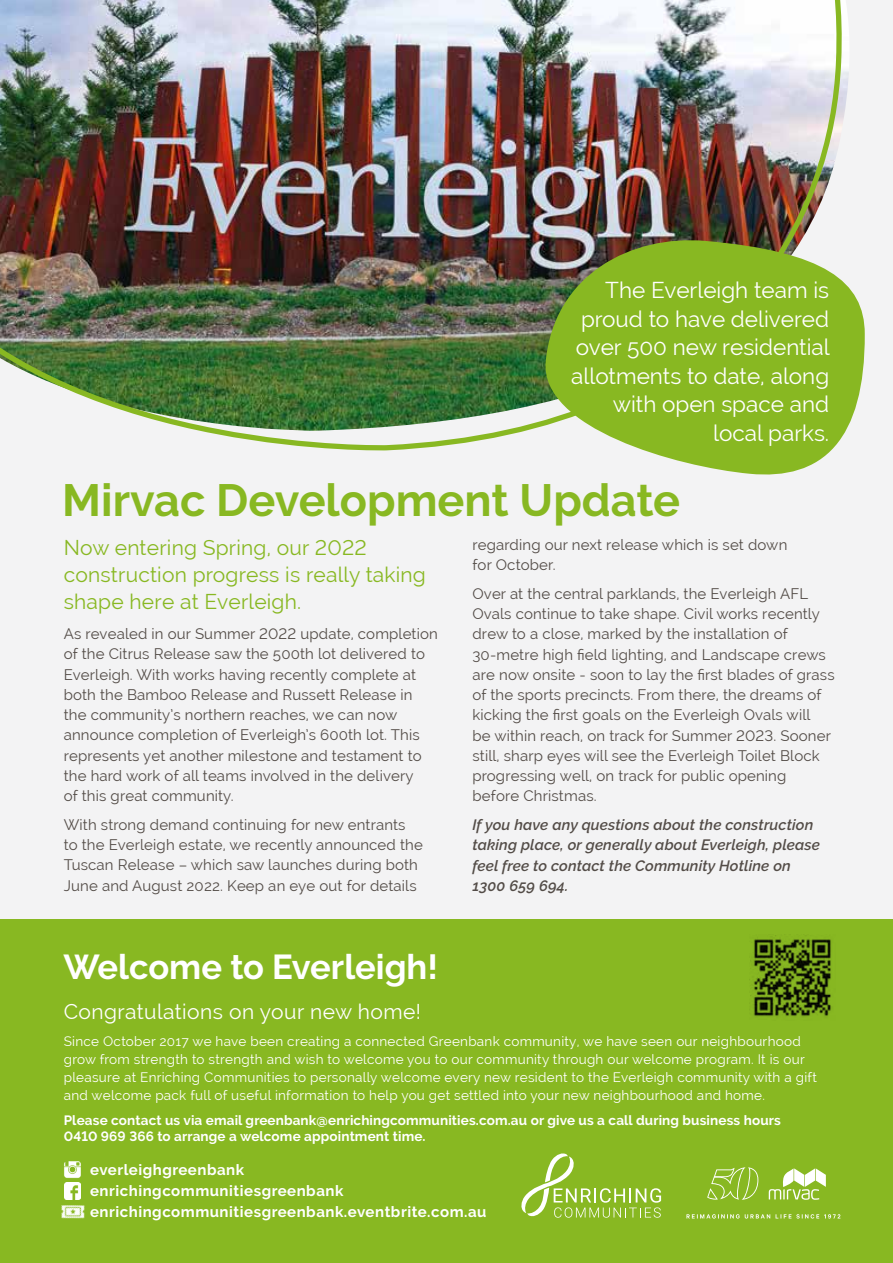
<style>
.page{position:relative;width:893px;height:1263px;background:#fff}
.page>*{position:absolute;margin:0;border:0;box-sizing:border-box;transform-origin:0 0}
.t1{font:700 45px "Raleway";color:#88b822}
.t2{font:700 34.5px "Raleway";color:#fff}
.t3{font:22.5px/28.5px "Raleway";color:#fff;text-align:right}
.t4{font:21px/27px "Raleway";letter-spacing:.01em;color:#88b822}
.t5{font:21px "Raleway";letter-spacing:.02em;color:#fff}
.t6{font:15px/20.2px "Raleway";letter-spacing:.01em;color:#534c47}
.t7{font:italic 600 15px/20.2px "Raleway";letter-spacing:.01em;color:#534c47}
.t8{font:700 15px "Raleway";letter-spacing:.035em;color:#fff}
.t9{font:13.5px/18px "Raleway";letter-spacing:.02em;color:#fff}
.t10{font:700 13.5px/16.5px "Raleway";letter-spacing:.01em;color:#fff}
</style>
<div class="page">
<div style="left:0;top:0;width:893px;height:1006px;background:#f3f3f4"></div>
<img style="left:0;top:0;width:848px;height:451px">
<svg style="left:539px;top:234px;width:326px;height:241px;fill:#88b822"></svg>
<div style="left:0;top:920px;width:893px;height:343px;background:#88b822"></div>
<svg style="left:769px;top:1168px;width:57px;height:32px"></svg>
<svg style="left:707px;top:1167px;width:51px;height:33px"></svg>
<svg style="left:686px;top:1214px;width:154px;height:4px"></svg>
<svg style="left:521px;top:1153px;width:140px;height:65px"></svg>
<img style="left:64px;top:1161px;width:17px;height:17px">
<img style="left:64px;top:1182px;width:17px;height:17px">
<img style="left:61px;top:1205px;width:24px;height:14px">
<img style="left:749px;top:935px;width:82px;height:82px">
<p class="t3" style="left:571px;top:276px;width:260px">The Everleigh team is proud to have delivered over 500 new residential allotments to date, along with open space and local parks.</p>
<p class="t1" style="left:62px;top:474px;width:619px">Mirvac Development Update</p>
<p class="t4" style="left:64px;top:534px;width:364px">Now entering Spring, our 2022 construction progress is really taking shape here at Everleigh.</p>
<p class="t6" style="left:64px;top:624px;width:376px">As revealed in our Summer 2022 update, completion of the Citrus Release saw the 500th lot delivered to Everleigh. With works having recently complete at both the Bamboo Release and Russett Release in the community’s northern reaches, we can now announce completion of Everleigh’s 600th lot. This represents yet another milestone and testament to the hard work of all teams involved in the delivery<br>of this great community.</p>
<p class="t6" style="left:64px;top:814px;width:361px">With strong demand continuing for new entrants to the Everleigh estate, we recently announced the Tuscan Release – which saw launches during both June and August 2022. Keep an eye out for details</p>
<p class="t6" style="left:472px;top:534px;width:316px">regarding our next release which is set down for October.</p>
<p class="t6" style="left:472px;top:583px;width:364px">Over at the central parklands, the Everleigh AFL Ovals continue to take shape. Civil works recently drew to a close, marked by the installation of 30-metre high field lighting, and Landscape crews are now onsite - soon to lay the first blades of grass of the sports precincts. From there, the dreams of kicking the first goals on the Everleigh Ovals will<br>be within reach, on track for Summer 2023. Sooner still, sharp eyes will see the Everleigh Toilet Block progressing well, on track for public opening before Christmas.</p>
<p class="t7" style="left:472px;top:815px;width:349px">If you have any questions about the construction taking place, or generally about Everleigh, please feel free to contact the Community Hotline on 1300 659 694.</p>
<p class="t2" style="left:63px;top:947px;width:376px">Welcome to Everleigh!</p>
<p class="t5" style="left:64px;top:999px;width:359px">Congratulations on your new home!</p>
<p class="t9" style="left:64px;top:1032px;width:755px">Since October 2017 we have been creating a connected Greenbank community, we have seen our neighbourhood grow from strength to strength and wish to welcome you to our community through our welcome program. It is our pleasure at Enriching Communities to personally welcome every new resident to the Everleigh community with a gift and welcome pack full of useful information to help you get settled into your new neighbourhood and home.</p>
<p class="t10" style="left:64px;top:1112px;width:719px">Please contact us via email greenbank@enrichingcommunities.com.au or give us a call during business hours<br>0410 969 366 to arrange a welcome appointment time.</p>
<p class="t8" style="left:90px;top:1161px;width:156px">everleighgreenbank</p>
<p class="t8" style="left:90px;top:1182px;width:255px">enrichingcommunitiesgreenbank</p>
<p class="t8" style="left:90px;top:1203px;width:398px">enrichingcommunitiesgreenbank.eventbrite.com.au</p>
</div>
